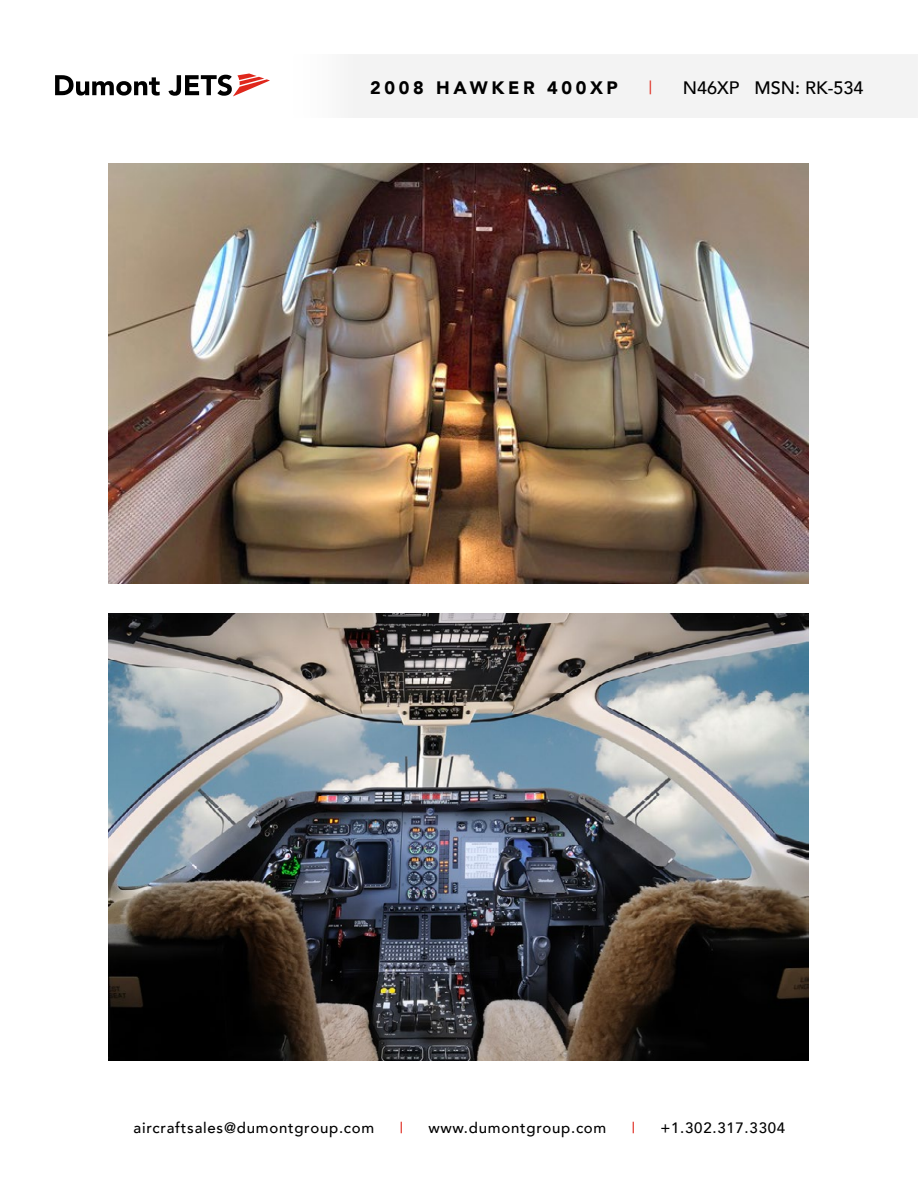
<style>
.page{position:relative;width:918px;height:1188px;background:#fff}
.page>*{position:absolute;margin:0;border:0;box-sizing:border-box;transform-origin:0 0}
.t1{font:900 18px "Avenir";letter-spacing:.2em;color:#000}
.t2{font:500 18px "Avenir";color:#000}
.t3{font:18px "Avenir";color:#df271c}
.t4{font:500 15px "Avenir";letter-spacing:.05em;color:#000}
.t5{font:500 15px "Avenir";color:#df271c}
</style>
<div class="page">
<div style="left:270px;top:54px;width:648px;height:63px;background:#f3f3f3"></div>
<svg style="left:55px;top:75px;width:105px;height:21px"></svg>
<svg style="left:169px;top:74px;width:101px;height:22px"></svg>
<img style="left:108px;top:613px;width:701px;height:447px">
<img style="left:108px;top:164px;width:701px;height:420px">
<p class="t1" style="left:370px;top:72px;width:249px">2008 HAWKER 400XP</p>
<p class="t3" style="left:648px;top:77px;width:5px">|</p>
<p class="t2" style="left:683px;top:72px;width:182px">N46XP MSN: RK-534</p>
<p class="t4" style="left:134px;top:1114px;width:242px">aircraftsales@dumontgroup.com</p>
<p class="t5" style="left:400px;top:1114px;width:5px">|</p>
<p class="t4" style="left:428px;top:1114px;width:180px">www.dumontgroup.com</p>
<p class="t5" style="left:632px;top:1114px;width:5px">|</p>
<p class="t4" style="left:660px;top:1114px;width:126px">+1.302.317.3304</p>
</div>
